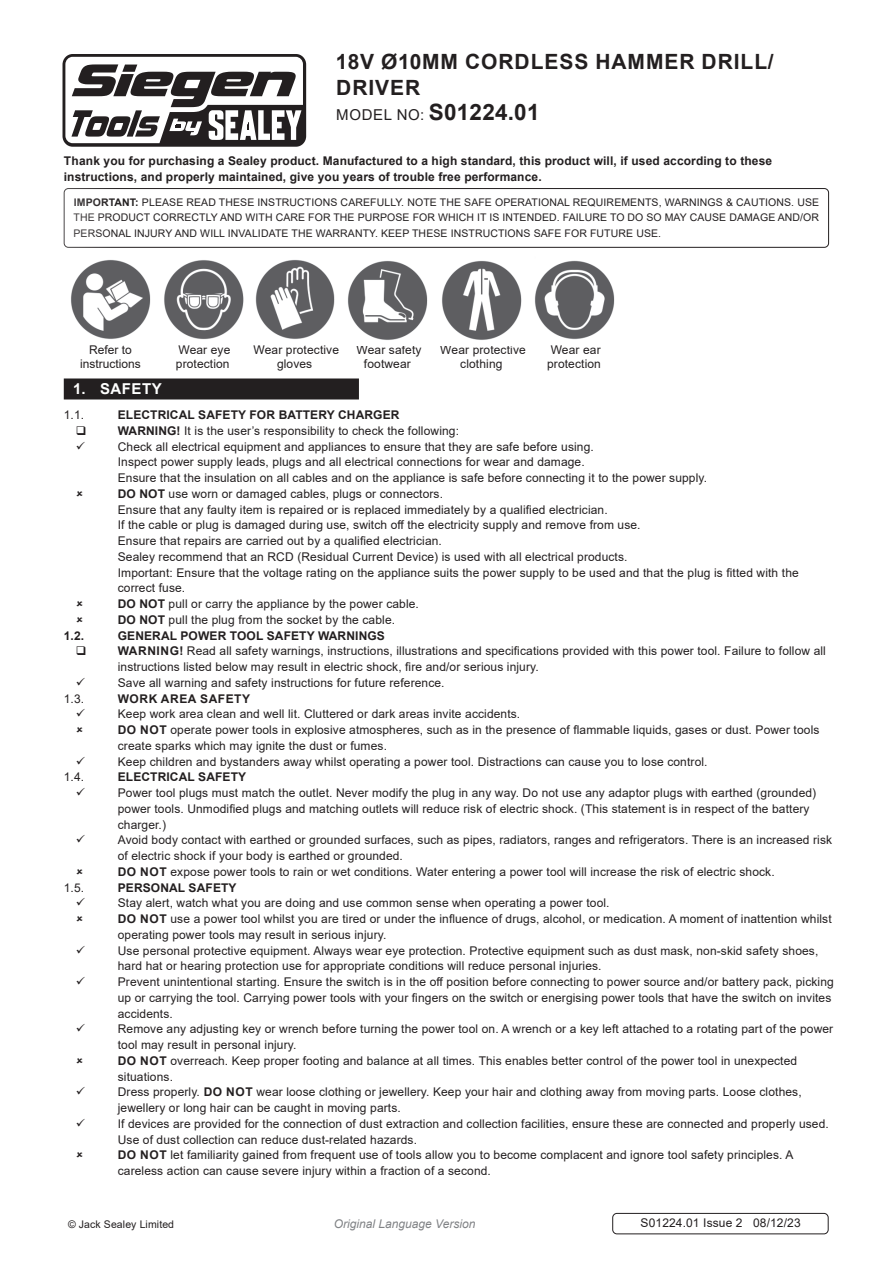
<style>
.page{position:relative;width:893px;height:1263px;background:#fff}
.page>*{position:absolute;margin:0;border:0;box-sizing:border-box;transform-origin:0 0}
.Instructions_Model_No{font:700 22.5px "Arial";letter-spacing:.01em;color:#231f20}
.Product_Description{font:700 21px/25.2px "Arial";letter-spacing:.045em;color:#231f20}
.t1{font:700 15px "Arial";letter-spacing:.035em;color:#fff}
.Body{font:12px/15.8px "Arial";letter-spacing:.01em;color:#231f20}
.Body-2{font:700 12px/15.8px "Arial";letter-spacing:.01em;color:#231f20}
.t2{font:italic 12px "Arial";color:#808285}
.Body__Footer{font:12px "Arial";letter-spacing:.01em;color:#231f20}
.Body-3{font:700 12px "Arial";letter-spacing:.045em;color:#231f20}
.Body__Justified__7pt{font:10.5px/15.8px "Arial";letter-spacing:.01em;color:#231f20;text-align:justify}
.s1{font-weight:400;font-size:15px}
.s2{font-weight:700}
</style>
<div class="page">
<svg style="left:63px;top:54px;width:243px;height:93px"></svg>
<div style="left:64px;top:188px;width:765px;height:60px;border:1px solid #231f20;border-radius:4px"></div>
<div style="left:64px;top:378px;width:295px;height:21px;background:#231f20"></div>
<div style="left:612px;top:1213px;width:216px;height:21px;border:1px solid #231f20;border-radius:4px"></div>
<img style="left:71px;top:260px;width:80px;height:79px">
<img style="left:164px;top:260px;width:80px;height:79px">
<img style="left:255px;top:260px;width:80px;height:79px">
<img style="left:535px;top:260px;width:80px;height:79px">
<img style="left:348px;top:261px;width:80px;height:79px">
<img style="left:442px;top:261px;width:80px;height:79px">
<p class="Product_Description" style="left:336px;top:50px;width:439px">18V Ø10MM CORDLESS HAMMER DRILL/<br>DRIVER</p>
<p class="Instructions_Model_No" style="left:336px;top:96px;width:205px"><span class="s1">MODEL NO:</span> S01224.01</p>
<p class="Body-2" style="left:64px;top:153px;width:710px">Thank you for purchasing a Sealey product. Manufactured to a high standard, this product will, if used according to these instructions, and properly maintained, give you years of trouble free performance.</p>
<p class="Body__Justified__7pt" style="left:74px;top:194px;width:747px"><span class="s2">IMPORTANT:</span> PLEASE READ THESE INSTRUCTIONS CAREFULLY. NOTE THE SAFE OPERATIONAL REQUIREMENTS, WARNINGS &amp; CAUTIONS. USE THE PRODUCT CORRECTLY AND WITH CARE FOR THE PURPOSE FOR WHICH IT IS INTENDED. FAILURE TO DO SO MAY CAUSE DAMAGE AND/OR PERSONAL INJURY AND WILL INVALIDATE THE WARRANTY. KEEP THESE INSTRUCTIONS SAFE FOR FUTURE USE.</p>
<p class="Body" style="left:80px;top:342px;width:62px;line-height:14.4px;text-align:center">Refer to instructions</p>
<p class="Body" style="left:176px;top:342px;width:56px;line-height:14.4px">Wear eye protection</p>
<p class="Body" style="left:254px;top:342px;width:87px;line-height:14.4px;text-align:center">Wear protective gloves</p>
<p class="Body" style="left:547px;top:342px;width:55px;line-height:14.4px">Wear ear protection</p>
<p class="Body" style="left:357px;top:342px;width:67px;line-height:14.4px;text-align:center">Wear safety footwear</p>
<p class="Body" style="left:440px;top:343px;width:87px;line-height:14.4px;text-align:center">Wear protective clothing</p>
<p class="t1" style="left:73px;top:378px;width:90px">1. SAFETY</p>
<p class="Body" style="left:64px;top:407px;width:22px">1.1.</p>
<p class="Body-2" style="left:118px;top:407px;width:283px">ELECTRICAL SAFETY FOR BATTERY CHARGER</p>
<p class="Body" style="left:118px;top:423px;width:343px"><span class="s2">WARNING!</span> It is the user’s responsibility to check the following:</p>
<p class="Body" style="left:118px;top:438px;width:478px">Check all electrical equipment and appliances to ensure that they are safe before using.</p>
<p class="Body" style="left:118px;top:454px;width:468px">Inspect power supply leads, plugs and all electrical connections for wear and damage.</p>
<p class="Body" style="left:118px;top:470px;width:591px">Ensure that the insulation on all cables and on the appliance is safe before connecting it to the power supply.</p>
<p class="Body" style="left:118px;top:486px;width:327px"><span class="s2">DO NOT</span> use worn or damaged cables, plugs or connectors.</p>
<p class="Body" style="left:118px;top:501px;width:491px">Ensure that any faulty item is repaired or is replaced immediately by a qualified electrician.</p>
<p class="Body" style="left:118px;top:517px;width:524px">If the cable or plug is damaged during use, switch off the electricity supply and remove from use.</p>
<p class="Body" style="left:118px;top:533px;width:326px">Ensure that repairs are carried out by a qualified electrician.</p>
<p class="Body" style="left:118px;top:549px;width:511px">Sealey recommend that an RCD (Residual Current Device) is used with all electrical products.</p>
<p class="Body" style="left:118px;top:564px;width:682px">Important: Ensure that the voltage rating on the appliance suits the power supply to be used and that the plug is fitted with the</p>
<p class="Body" style="left:118px;top:580px;width:69px">correct fuse.</p>
<p class="Body" style="left:118px;top:596px;width:303px"><span class="s2">DO NOT</span> pull or carry the appliance by the power cable.</p>
<p class="Body" style="left:118px;top:612px;width:279px"><span class="s2">DO NOT</span> pull the plug from the socket by the cable.</p>
<p class="Body-2" style="left:64px;top:627px;width:22px">1.2.</p>
<p class="Body-2" style="left:118px;top:627px;width:269px">GENERAL POWER TOOL SAFETY WARNINGS</p>
<p class="Body" style="left:118px;top:643px;width:710px"><span class="s2">WARNING!</span> Read all safety warnings, instructions, illustrations and specifications provided with this power tool. Failure to follow all instructions listed below may result in electric shock, fire and/or serious injury.</p>
<p class="Body" style="left:118px;top:675px;width:328px">Save all warning and safety instructions for future reference.</p>
<p class="Body" style="left:64px;top:690px;width:22px">1.3.</p>
<p class="Body-3" style="left:118px;top:690px;width:134px">WORK AREA SAFETY</p>
<p class="Body" style="left:118px;top:706px;width:404px">Keep work area clean and well lit. Cluttered or dark areas invite accidents.</p>
<p class="Body" style="left:118px;top:722px;width:703px"><span class="s2">DO NOT</span> operate power tools in explosive atmospheres, such as in the presence of flammable liquids, gases or dust. Power tools create sparks which may ignite the dust or fumes.</p>
<p class="Body" style="left:118px;top:753px;width:591px">Keep children and bystanders away whilst operating a power tool. Distractions can cause you to lose control.</p>
<p class="Body" style="left:64px;top:769px;width:22px">1.4.</p>
<p class="Body-2" style="left:118px;top:769px;width:130px">ELECTRICAL SAFETY</p>
<p class="Body" style="left:118px;top:785px;width:700px">Power tool plugs must match the outlet. Never modify the plug in any way. Do not use any adaptor plugs with earthed (grounded) power tools. Unmodified plugs and matching outlets will reduce risk of electric shock. (This statement is in respect of the battery charger.)</p>
<p class="Body" style="left:118px;top:832px;width:716px">Avoid body contact with earthed or grounded surfaces, such as pipes, radiators, ranges and refrigerators. There is an increased risk of electric shock if your body is earthed or grounded.</p>
<p class="Body" style="left:118px;top:864px;width:658px"><span class="s2">DO NOT</span> expose power tools to rain or wet conditions. Water entering a power tool will increase the risk of electric shock.</p>
<p class="Body" style="left:64px;top:879px;width:22px">1.5.</p>
<p class="Body-2" style="left:118px;top:879px;width:120px">PERSONAL SAFETY</p>
<p class="Body" style="left:118px;top:895px;width:493px">Stay alert, watch what you are doing and use common sense when operating a power tool.</p>
<p class="Body" style="left:118px;top:911px;width:715px"><span class="s2">DO NOT</span> use a power tool whilst you are tired or under the influence of drugs, alcohol, or medication. A moment of inattention whilst operating power tools may result in serious injury.</p>
<p class="Body" style="left:118px;top:942px;width:702px">Use personal protective equipment. Always wear eye protection. Protective equipment such as dust mask, non-skid safety shoes, hard hat or hearing protection use for appropriate conditions will reduce personal injuries.</p>
<p class="Body" style="left:118px;top:974px;width:718px">Prevent unintentional starting. Ensure the switch is in the off position before connecting to power source and/or battery pack, picking up or carrying the tool. Carrying power tools with your fingers on the switch or energising power tools that have the switch on invites</p>
<p class="Body" style="left:118px;top:1005px;width:57px">accidents.</p>
<p class="Body" style="left:118px;top:1021px;width:717px">Remove any adjusting key or wrench before turning the power tool on. A wrench or a key left attached to a rotating part of the power tool may result in personal injury.</p>
<p class="Body" style="left:118px;top:1053px;width:681px"><span class="s2">DO NOT</span> overreach. Keep proper footing and balance at all times. This enables better control of the power tool in unexpected situations.</p>
<p class="Body" style="left:118px;top:1084px;width:685px">Dress properly. <span class="s2">DO NOT</span> wear loose clothing or jewellery. Keep your hair and clothing away from moving parts. Loose clothes, jewellery or long hair can be caught in moving parts.</p>
<p class="Body" style="left:118px;top:1116px;width:712px">If devices are provided for the connection of dust extraction and collection facilities, ensure these are connected and properly used.<br>Use of dust collection can reduce dust-related hazards.</p>
<p class="Body" style="left:118px;top:1147px;width:677px"><span class="s2">DO NOT</span> let familiarity gained from frequent use of tools allow you to become complacent and ignore tool safety principles. A careless action can cause severe injury within a fraction of a second.</p>
<p class="Body__Justified__7pt" style="left:68px;top:1216px;width:108px">© Jack Sealey Limited</p>
<p class="t2" style="left:334px;top:1216px;width:143px">Original Language Version</p>
<p class="Body__Footer" style="left:640px;top:1214px;width:162px">S01224.01 Issue 2 08/12/23</p>
</div>
